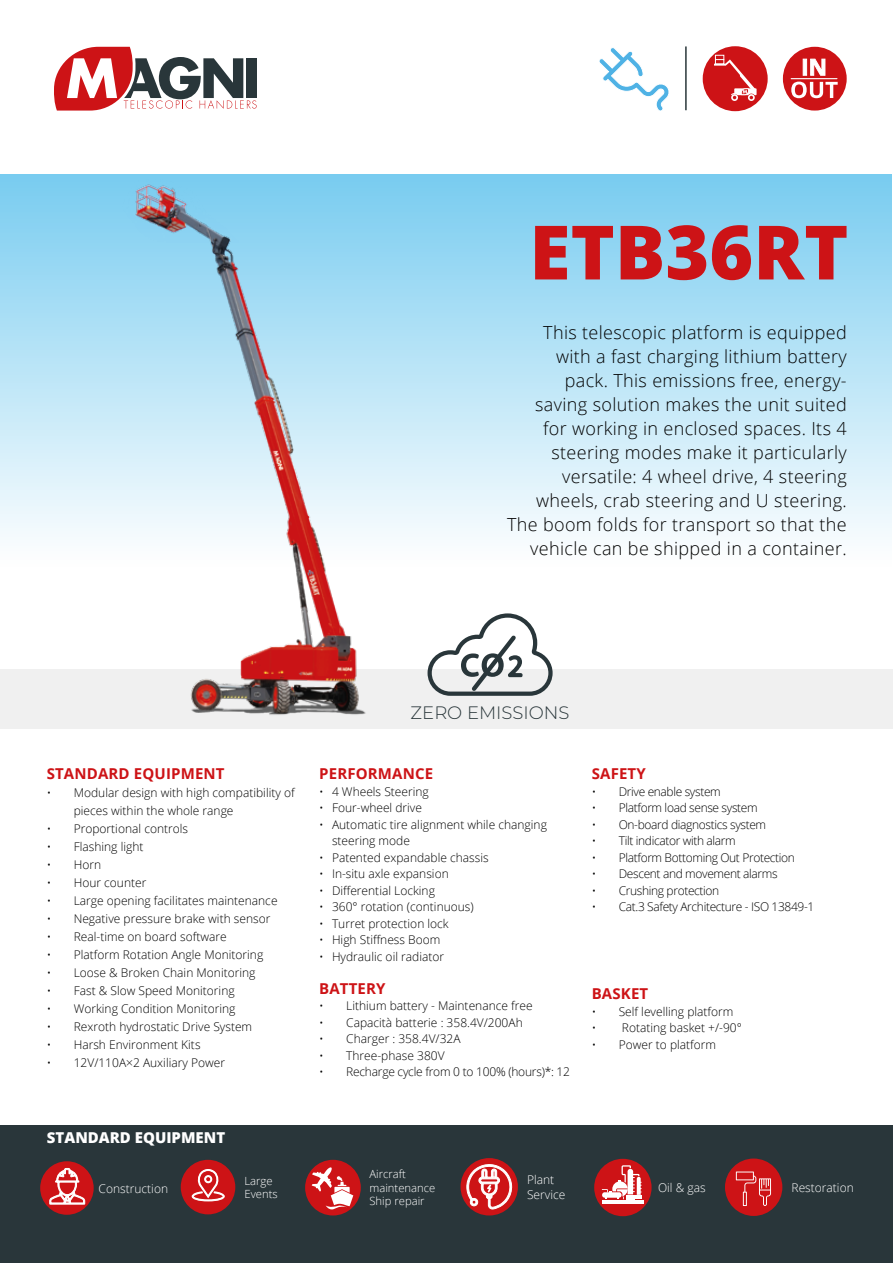
<style>
.page{position:relative;width:893px;height:1263px;background:#fff}
.page>*{position:absolute;margin:0;border:0;box-sizing:border-box;transform-origin:0 0}
.t1{font:800 75px "Open Sans";color:#cd1316}
.t2{font:300 18px/24px "Open Sans";letter-spacing:.02em;color:#000;text-align:right}
.t3{font:300 18px "Montserrat";color:#29363a}
.t4{font:700 15px "Open Sans";letter-spacing:.01em;color:#cd1316}
.t5{font:800 15px "Open Sans";color:#fff}
.t6{font:300 12px/18px "Open Sans";color:#000}
.t7{font:300 12px "Open Sans";letter-spacing:-.03em;color:#000}
.t8{font:300 12px/14.4px "Open Sans";color:#fff}
.t9{font:300 12px "Open Sans";letter-spacing:-.02em;color:#000}
.t10{font:300 11.25px/13.5px "Open Sans";color:#fff}
</style>
<div class="page">
<div style="left:0;top:1125px;width:893px;height:138px;background:#29363a"></div>
<svg style="left:54px;top:47px;width:203px;height:64px"></svg>
<svg style="left:0;top:174px;width:892px;height:496px"></svg>
<div style="left:0;top:670px;width:893px;height:59px;background:#f0f0f0"></div>
<img style="left:103px;top:179px;width:314px;height:536px">
<div style="left:703px;top:46px;width:64px;height:65px;background:#cd1316;border-radius:50%"></div>
<svg style="left:714px;top:55px;width:42px;height:44px"></svg>
<div style="left:783px;top:47px;width:64px;height:64px;background:#cd1316;border-radius:50%"></div>
<svg style="left:803px;top:59px;width:4px;height:16px"></svg>
<svg style="left:810px;top:59px;width:15px;height:17px"></svg>
<svg style="left:791px;top:82px;width:47px;height:16px"></svg>
<hr style="left:791px;top:78px;width:46px;height:1px;background:#fff">
<hr style="left:685px;top:46px;width:2px;height:64px;background:#29363a">
<svg style="left:599px;top:48px;width:70px;height:63px"></svg>
<svg style="left:428px;top:613px;width:125px;height:83px"></svg>
<div style="left:40px;top:1161px;width:54px;height:54px;background:#cd1316;border-radius:50%"></div>
<svg style="left:49px;top:1168px;width:36px;height:36px"></svg>
<div style="left:181px;top:1160px;width:54px;height:54px;background:#cd1316;border-radius:50%"></div>
<svg style="left:192px;top:1169px;width:33px;height:32px"></svg>
<div style="left:305px;top:1160px;width:56px;height:55px;background:#cd1316;border-radius:50%"></div>
<svg style="left:312px;top:1167px;width:41px;height:43px"></svg>
<div style="left:594px;top:1159px;width:58px;height:57px;background:#cd1316;border-radius:50%"></div>
<hr style="left:602px;top:1200px;width:41px;height:3px;background:#fff">
<svg style="left:602px;top:1165px;width:40px;height:34px"></svg>
<div style="left:725px;top:1158px;width:57px;height:58px;background:#cd1316;border-radius:50%"></div>
<svg style="left:736px;top:1171px;width:35px;height:35px"></svg>
<div style="left:460px;top:1158px;width:58px;height:57px;background:#cd1316;border-radius:50%"></div>
<svg style="left:467px;top:1164px;width:45px;height:45px"></svg>
<h1 class="t1" style="left:529px;top:195px;width:321px">ETB36RT</h1>
<p class="t2" style="left:507px;top:320px;width:341px">This telescopic platform is equipped with a fast charging lithium battery<br>pack. This emissions free, energy-<br>saving solution makes the unit suited for working in enclosed spaces. Its 4 steering modes make it particularly versatile: 4 wheel drive, 4 steering wheels, crab steering and U steering.<br>The boom folds for transport so that the vehicle can be shipped in a container.</p>
<p class="t4" style="left:47px;top:763px;width:179px">STANDARD EQUIPMENT</p>
<p class="t6" style="left:74px;top:783px;width:222px;text-indent:-27px">• Modular design with high compatibility of pieces within the whole range</p>
<p class="t6" style="left:47px;top:819px;width:143px">• Proportional controls</p>
<p class="t6" style="left:47px;top:837px;width:98px">• Flashing light</p>
<p class="t6" style="left:47px;top:855px;width:56px">• Horn</p>
<p class="t6" style="left:47px;top:873px;width:101px">• Hour counter</p>
<p class="t6" style="left:47px;top:891px;width:232px">• Large opening facilitates maintenance</p>
<p class="t6" style="left:47px;top:909px;width:225px">• Negative pressure brake with sensor</p>
<p class="t6" style="left:47px;top:927px;width:181px">• Real-time on board software</p>
<p class="t6" style="left:47px;top:945px;width:218px">• Platform Rotation Angle Monitoring</p>
<p class="t6" style="left:47px;top:963px;width:210px">• Loose &amp; Broken Chain Monitoring</p>
<p class="t6" style="left:47px;top:981px;width:189px">• Fast &amp; Slow Speed Monitoring</p>
<p class="t6" style="left:47px;top:999px;width:190px">• Working Condition Monitoring</p>
<p class="t6" style="left:47px;top:1017px;width:207px">• Rexroth hydrostatic Drive System</p>
<p class="t6" style="left:47px;top:1035px;width:155px">• Harsh Environment Kits</p>
<p class="t6" style="left:47px;top:1053px;width:180px">• 12V/110A×2 Auxiliary Power</p>
<p class="t5" style="left:47px;top:1126px;width:180px">STANDARD EQUIPMENT</p>
<h2 class="t3" style="left:411px;top:700px;width:160px">ZERO EMISSIONS</h2>
<p class="t4" style="left:319px;top:763px;width:115px">PERFORMANCE</p>
<p class="t6" style="left:319px;top:782px;width:111px">• 4 Wheels Steering</p>
<p class="t6" style="left:319px;top:798px;width:104px">• Four-wheel drive</p>
<p class="t6" style="left:332px;top:816px;width:216px;line-height:16.5px;text-indent:-13px">• Automatic tire alignment while changing steering mode</p>
<p class="t6" style="left:319px;top:848px;width:171px">• Patented expandable chassis</p>
<p class="t6" style="left:319px;top:864px;width:131px">• In-situ axle expansion</p>
<p class="t6" style="left:319px;top:881px;width:117px">• Differential Locking</p>
<p class="t6" style="left:319px;top:897px;width:156px">• 360° rotation (continuous)</p>
<p class="t6" style="left:319px;top:914px;width:131px">• Turret protection lock</p>
<p class="t6" style="left:319px;top:930px;width:123px">• High Stiffness Boom</p>
<p class="t6" style="left:319px;top:947px;width:126px">• Hydraulic oil radiator</p>
<p class="t4" style="left:319px;top:978px;width:68px">BATTERY</p>
<p class="t6" style="left:319px;top:996px;width:215px">• Lithium battery - Maintenance free</p>
<p class="t6" style="left:319px;top:1013px;width:205px">• Capacità batterie : 358.4V/200Ah</p>
<p class="t6" style="left:319px;top:1029px;width:143px">• Charger : 358.4V/32A</p>
<p class="t6" style="left:319px;top:1046px;width:127px">• Three-phase 380V</p>
<p class="t9" style="left:319px;top:1064px;width:252px">• Recharge cycle from 0 to 100% (hours)*: 12</p>
<p class="t8" style="left:99px;top:1181px;width:71px">Construction</p>
<p class="t10" style="left:244px;top:1173px;width:35px">Large<br>Events</p>
<p class="t10" style="left:369px;top:1167px;width:67px">Aircraft maintenance<br>Ship repair</p>
<p class="t8" style="left:527px;top:1172px;width:40px">Plant<br>Service</p>
<p class="t4" style="left:592px;top:763px;width:56px">SAFETY</p>
<p class="t7" style="left:592px;top:783px;width:131px">• Drive enable system</p>
<p class="t7" style="left:592px;top:800px;width:167px">• Platform load sense system</p>
<p class="t7" style="left:592px;top:816px;width:176px">• On-board diagnostics system</p>
<p class="t7" style="left:592px;top:833px;width:146px">• Tilt indicator with alarm</p>
<p class="t7" style="left:592px;top:849px;width:205px">• Platform Bottoming Out Protection</p>
<p class="t7" style="left:592px;top:866px;width:187px">• Descent and movement alarms</p>
<p class="t7" style="left:592px;top:882px;width:129px">• Crushing protection</p>
<p class="t7" style="left:592px;top:899px;width:224px">• Cat.3 Safety Architecture - ISO 13849-1</p>
<p class="t4" style="left:592px;top:983px;width:58px">BASKET</p>
<p class="t6" style="left:592px;top:1002px;width:143px">• Self levelling platform</p>
<p class="t6" style="left:592px;top:1018px;width:152px">• Rotating basket +/-90°</p>
<p class="t6" style="left:592px;top:1035px;width:126px">• Power to platform</p>
<p class="t8" style="left:658px;top:1180px;width:49px">Oil &amp; gas</p>
<p class="t8" style="left:791px;top:1180px;width:64px">Restoration</p>
</div>
